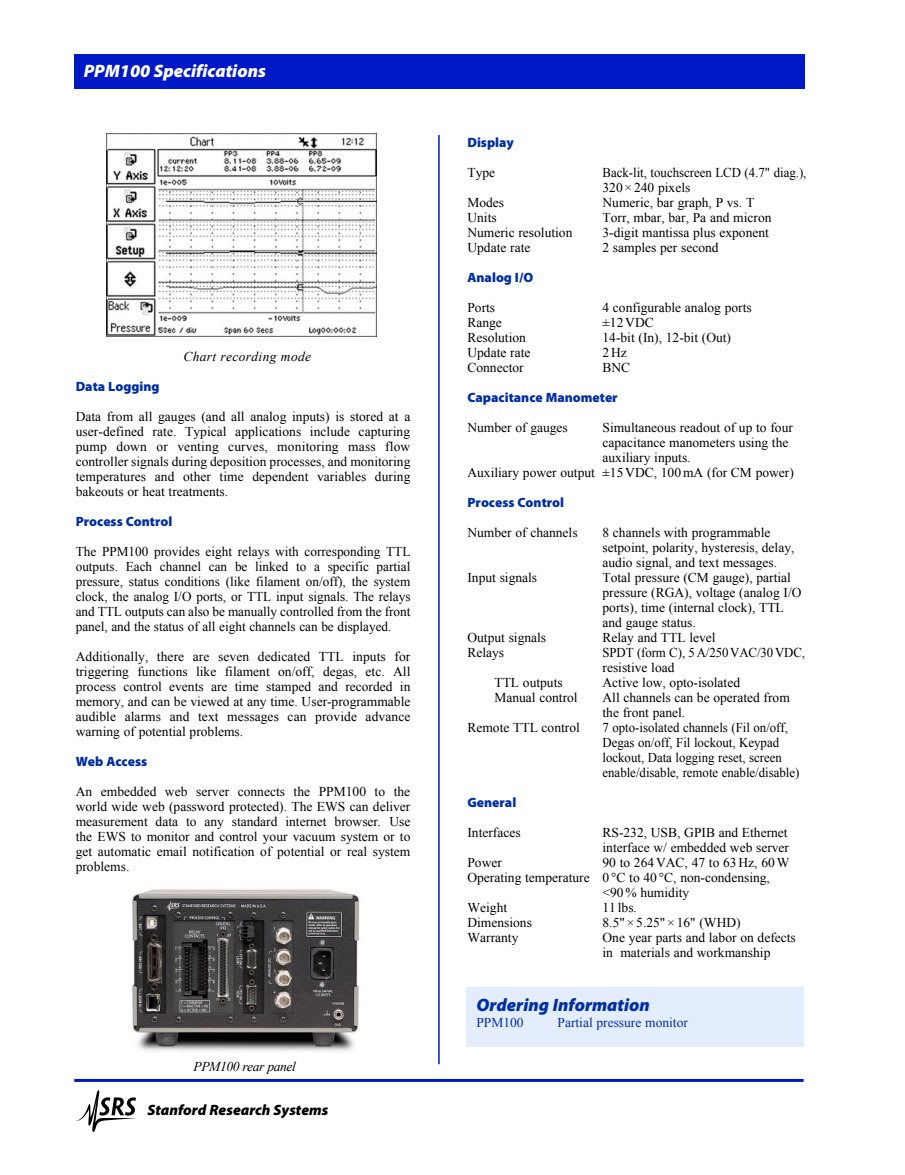
<style>
.page{position:relative;width:905px;height:1175px;background:#fff}
.page>*{position:absolute;margin:0;border:0;box-sizing:border-box;transform-origin:0 0}
.t1{font:italic 900 18px "Myriad Pro";color:#fff}
.t2{font:italic 900 18px "Myriad Pro";color:#002ea4}
.t3{font:italic 900 15px "Myriad Pro";color:#000}
.t4{font:13.5px/15px "Times New Roman";color:#000}
.t5{font:13.5px/15px "Times New Roman";color:#000;scale:.95 1}
.t6{font:900 13.5px "Myriad Pro";color:#002ea4}
.t7{font:13.5px "Times New Roman";color:#002ea4}
.t8{font:italic 13.5px "Times New Roman";letter-spacing:.025em;color:#000}
.t9{font:italic 13.5px "Times New Roman";letter-spacing:-.03em;color:#000}
.s1{font-style:italic}
</style>
<div class="page">
<hr style="left:74px;top:1078px;width:729px;height:3px;background:#0019c7">
<svg style="left:76px;top:1090px;width:60px;height:41px"></svg>
<img style="left:132px;top:889px;width:228px;height:162px">
<div style="left:74px;top:54px;width:730px;height:35px;background:#0019c7"></div>
<hr style="left:438px;top:135px;width:1px;height:929px;background:#0019c7">
<div style="left:466px;top:987px;width:337px;height:59px;background:#e4edfe"></div>
<img style="left:107px;top:134px;width:270px;height:202px">
<h1 class="t1" style="left:84px;top:64px;width:183px">PPM100 Specifications</h1>
<p class="t8" style="left:183px;top:352px;width:129px">Chart recording mode</p>
<p class="t6" style="left:76px;top:381px;width:85px">Data Logging</p>
<p class="t4" style="left:76px;top:410px;width:336px;text-align:justify">Data from all gauges (and all analog inputs) is stored at a user-defined rate. Typical applications include capturing pump down or venting curves, monitoring mass flow controller signals during deposition processes, and monitoring temperatures and other time dependent variables during bakeouts or heat treatments.</p>
<p class="t6" style="left:76px;top:516px;width:98px">Process Control</p>
<p class="t4" style="left:76px;top:545px;width:336px;text-align:justify">The PPM100 provides eight relays with corresponding TTL outputs. Each channel can be linked to a specific partial pressure, status conditions (like filament on/off), the system clock, the analog I/O ports, or TTL input signals. The relays and TTL outputs can also be manually controlled from the front panel, and the status of all eight channels can be displayed.</p>
<p class="t4" style="left:76px;top:650px;width:336px;text-align:justify">Additionally, there are seven dedicated TTL inputs for triggering functions like filament on/off, degas, etc. All process control events are time stamped and recorded in memory, and can be viewed at any time. User-programmable audible alarms and text messages can provide advance warning of potential problems.</p>
<p class="t6" style="left:76px;top:756px;width:73px">Web Access</p>
<p class="t4" style="left:76px;top:785px;width:336px;text-align:justify">An embedded web server connects the PPM100 to the world wide web (password protected). The EWS can deliver measurement data to any standard internet browser<span class="s1">.</span> Use the EWS to monitor and control your vacuum system or to get automatic email notification of potential or real system problems.</p>
<p class="t9" style="left:193px;top:1061px;width:104px">PPM100 rear panel</p>
<p class="t3" style="left:147px;top:1104px;width:182px">Stanford Research Systems</p>
<p class="t6" style="left:467px;top:137px;width:48px">Display</p>
<p class="t4" style="left:467px;top:166px;width:29px">Type</p>
<p class="t5" style="left:602px;top:166px;width:216px">Back-lit, touchscreen LCD (4.7" diag.),<br>320×240 pixels</p>
<p class="t4" style="left:467px;top:196px;width:38px">Modes</p>
<p class="t4" style="left:602px;top:196px;width:153px">Numeric, bar graph, P vs. T</p>
<p class="t4" style="left:467px;top:211px;width:31px">Units</p>
<p class="t4" style="left:602px;top:211px;width:170px">Torr, mbar, bar, Pa and micron</p>
<p class="t4" style="left:467px;top:226px;width:106px">Numeric resolution</p>
<p class="t4" style="left:602px;top:226px;width:168px">3-digit mantissa plus exponent</p>
<p class="t4" style="left:467px;top:241px;width:64px">Update rate</p>
<p class="t4" style="left:602px;top:241px;width:118px">2 samples per second</p>
<p class="t6" style="left:467px;top:272px;width:67px">Analog I/O</p>
<p class="t4" style="left:467px;top:301px;width:29px">Ports</p>
<p class="t4" style="left:602px;top:301px;width:151px">4 configurable analog ports</p>
<p class="t4" style="left:467px;top:316px;width:36px">Range</p>
<p class="t4" style="left:602px;top:316px;width:53px">±12VDC</p>
<p class="t4" style="left:467px;top:331px;width:60px">Resolution</p>
<p class="t4" style="left:602px;top:331px;width:130px">14-bit (In), 12-bit (Out)</p>
<p class="t4" style="left:467px;top:346px;width:64px">Update rate</p>
<p class="t4" style="left:602px;top:346px;width:26px">2Hz</p>
<p class="t4" style="left:467px;top:361px;width:58px">Connector</p>
<p class="t4" style="left:602px;top:361px;width:29px">BNC</p>
<p class="t6" style="left:467px;top:392px;width:152px">Capacitance Manometer</p>
<p class="t4" style="left:467px;top:421px;width:102px">Number of gauges</p>
<p class="t4" style="left:602px;top:421px;width:192px">Simultaneous readout of up to four</p>
<p class="t4" style="left:602px;top:436px;width:187px">capacitance manometers using the</p>
<p class="t4" style="left:602px;top:451px;width:90px">auxiliary inputs.</p>
<p class="t4" style="left:467px;top:466px;width:328px">Auxiliary power output ±15VDC, 100mA (for CM power)</p>
<p class="t6" style="left:467px;top:497px;width:98px">Process Control</p>
<p class="t4" style="left:467px;top:526px;width:112px">Number of channels</p>
<p class="t4" style="left:602px;top:526px;width:193px">8 channels with programmable setpoint, polarity, hysteresis, delay, audio signal, and text messages.</p>
<p class="t4" style="left:467px;top:571px;width:71px">Input signals</p>
<p class="t4" style="left:602px;top:571px;width:200px">Total pressure (CM gauge), partial pressure (RGA), voltage (analog I/O ports), time (internal clock), TTL and gauge status.</p>
<p class="t4" style="left:467px;top:631px;width:80px">Output signals</p>
<p class="t4" style="left:602px;top:631px;width:115px">Relay and TTL level</p>
<p class="t4" style="left:467px;top:646px;width:38px">Relays</p>
<p class="t5" style="left:602px;top:646px;width:215px">SPDT (form C), 5A/250VAC/30VDC, resistive load</p>
<p class="t4" style="left:494px;top:676px;width:70px">TTL outputs</p>
<p class="t4" style="left:602px;top:676px;width:139px">Active low, opto-isolated</p>
<p class="t4" style="left:494px;top:691px;width:85px">Manual control</p>
<p class="t4" style="left:602px;top:691px;width:189px">All channels can be operated from the front panel.</p>
<p class="t4" style="left:467px;top:721px;width:114px">Remote TTL control</p>
<p class="t5" style="left:602px;top:721px;width:209px">7 opto-isolated channels (Fil on/off, Degas on/off, Fil lockout, Keypad lockout, Data logging reset, screen enable/disable, remote enable/disable)</p>
<p class="t6" style="left:467px;top:797px;width:50px">General</p>
<p class="t4" style="left:467px;top:826px;width:55px">Interfaces</p>
<p class="t4" style="left:602px;top:826px;width:188px">RS-232, USB, GPIB and Ethernet interface w/ embedded web server</p>
<p class="t4" style="left:467px;top:856px;width:36px">Power</p>
<p class="t4" style="left:602px;top:856px;width:188px">90 to 264VAC, 47 to 63Hz, 60W</p>
<p class="t4" style="left:467px;top:871px;width:304px">Operating temperature 0 °C to 40 °C, non-condensing,</p>
<p class="t4" style="left:602px;top:886px;width:88px">&lt;90% humidity</p>
<p class="t4" style="left:467px;top:901px;width:41px">Weight</p>
<p class="t4" style="left:602px;top:901px;width:36px">11 lbs.</p>
<p class="t4" style="left:467px;top:916px;width:66px">Dimensions</p>
<p class="t4" style="left:602px;top:916px;width:140px">8.5"×5.25"×16" (WHD)</p>
<p class="t4" style="left:467px;top:931px;width:52px">Warranty</p>
<p class="t4" style="left:602px;top:931px;width:195px">One year parts and labor on defects in materials and workmanship</p>
<h1 class="t2" style="left:476px;top:998px;width:175px">Ordering Information</h1>
<p class="t7" style="left:476px;top:1018px;width:49px">PPM100</p>
<p class="t7" style="left:557px;top:1018px;width:132px">Partial pressure monitor</p>
</div>
